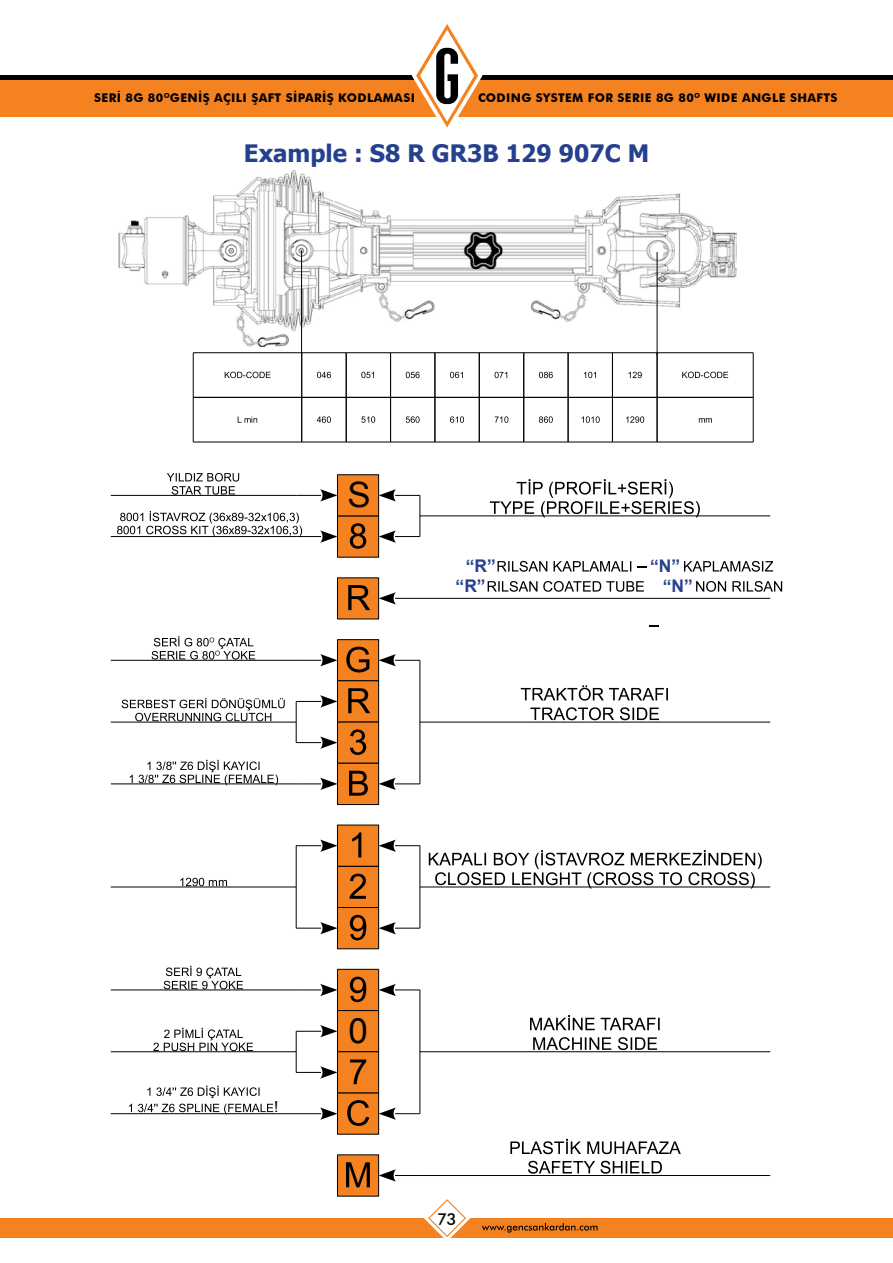
<style>
.page{position:relative;width:893px;height:1263px;background:#fff}
.page>*{position:absolute;margin:0;border:0;box-sizing:border-box;transform-origin:0 0}
.t1{font:34.95px "Arial";color:#000}
.t2{font:700 24px "Tahoma";color:#25408f}
.t3{font:700 17.4px/20.7px "Arial";color:#25408f;text-align:center}
.t4{font:500 16.5px "Futura BT";color:#000}
.t5{font:15.3px "Arial";color:#000}
.t6{font:700 12px "Futura BT";letter-spacing:.03em;color:#000}
</style>
<div class="page">
<div style="left:0;top:1218px;width:893px;height:19px;background:#f58220"></div>
<svg style="left:482px;top:1223px;width:116px;height:9px"></svg>
<div style="left:0;top:81px;width:893px;height:36px;background:#f58220"></div>
<div style="left:0;top:75px;width:893px;height:5px;background:#000"></div>
<svg style="left:406px;top:24px;width:81px;height:104px"></svg>
<img style="left:118px;top:170px;width:619px;height:177px">
<svg style="left:225px;top:372px;width:46px;height:6px"></svg>
<svg style="left:317px;top:372px;width:14px;height:6px"></svg>
<svg style="left:361px;top:372px;width:13px;height:6px"></svg>
<svg style="left:406px;top:372px;width:14px;height:6px"></svg>
<svg style="left:450px;top:372px;width:13px;height:6px"></svg>
<svg style="left:495px;top:372px;width:12px;height:6px"></svg>
<svg style="left:539px;top:372px;width:14px;height:6px"></svg>
<svg style="left:584px;top:372px;width:12px;height:6px"></svg>
<svg style="left:628px;top:372px;width:14px;height:6px"></svg>
<svg style="left:682px;top:372px;width:46px;height:6px"></svg>
<svg style="left:238px;top:416px;width:19px;height:7px"></svg>
<svg style="left:317px;top:416px;width:14px;height:7px"></svg>
<svg style="left:361px;top:416px;width:14px;height:7px"></svg>
<svg style="left:406px;top:416px;width:14px;height:7px"></svg>
<svg style="left:450px;top:416px;width:14px;height:7px"></svg>
<svg style="left:495px;top:416px;width:13px;height:7px"></svg>
<svg style="left:539px;top:416px;width:14px;height:7px"></svg>
<svg style="left:582px;top:416px;width:18px;height:7px"></svg>
<svg style="left:626px;top:416px;width:18px;height:7px"></svg>
<svg style="left:699px;top:418px;width:13px;height:5px"></svg>
<hr style="left:193px;top:353px;width:1px;height:44px;background:#000">
<hr style="left:193px;top:352px;width:109px;height:1px;background:#000">
<hr style="left:301px;top:353px;width:1px;height:44px;background:#000">
<hr style="left:302px;top:352px;width:44px;height:1px;background:#000">
<hr style="left:346px;top:353px;width:1px;height:44px;background:#000">
<hr style="left:346px;top:352px;width:45px;height:1px;background:#000">
<hr style="left:390px;top:353px;width:1px;height:44px;background:#000">
<hr style="left:391px;top:352px;width:44px;height:1px;background:#000">
<hr style="left:435px;top:353px;width:1px;height:44px;background:#000">
<hr style="left:435px;top:352px;width:44px;height:1px;background:#000">
<hr style="left:479px;top:353px;width:1px;height:44px;background:#000">
<hr style="left:479px;top:352px;width:45px;height:1px;background:#000">
<hr style="left:523px;top:353px;width:1px;height:44px;background:#000">
<hr style="left:524px;top:352px;width:44px;height:1px;background:#000">
<hr style="left:568px;top:353px;width:1px;height:44px;background:#000">
<hr style="left:568px;top:352px;width:44px;height:1px;background:#000">
<hr style="left:612px;top:353px;width:1px;height:44px;background:#000">
<hr style="left:612px;top:352px;width:45px;height:1px;background:#000">
<hr style="left:657px;top:353px;width:1px;height:44px;background:#000">
<hr style="left:753px;top:353px;width:1px;height:44px;background:#000">
<hr style="left:657px;top:352px;width:96px;height:1px;background:#000">
<hr style="left:193px;top:397px;width:1px;height:45px;background:#000">
<hr style="left:193px;top:442px;width:109px;height:1px;background:#000">
<hr style="left:193px;top:397px;width:109px;height:1px;background:#000">
<hr style="left:301px;top:397px;width:1px;height:45px;background:#000">
<hr style="left:302px;top:442px;width:44px;height:1px;background:#000">
<hr style="left:302px;top:397px;width:44px;height:1px;background:#000">
<hr style="left:346px;top:397px;width:1px;height:45px;background:#000">
<hr style="left:346px;top:442px;width:45px;height:1px;background:#000">
<hr style="left:346px;top:397px;width:45px;height:1px;background:#000">
<hr style="left:390px;top:397px;width:1px;height:45px;background:#000">
<hr style="left:391px;top:442px;width:44px;height:1px;background:#000">
<hr style="left:391px;top:397px;width:44px;height:1px;background:#000">
<hr style="left:435px;top:397px;width:1px;height:45px;background:#000">
<hr style="left:435px;top:442px;width:44px;height:1px;background:#000">
<hr style="left:435px;top:397px;width:44px;height:1px;background:#000">
<hr style="left:479px;top:397px;width:1px;height:45px;background:#000">
<hr style="left:479px;top:442px;width:45px;height:1px;background:#000">
<hr style="left:479px;top:397px;width:45px;height:1px;background:#000">
<hr style="left:523px;top:397px;width:1px;height:45px;background:#000">
<hr style="left:524px;top:442px;width:44px;height:1px;background:#000">
<hr style="left:524px;top:397px;width:44px;height:1px;background:#000">
<hr style="left:568px;top:397px;width:1px;height:45px;background:#000">
<hr style="left:568px;top:442px;width:44px;height:1px;background:#000">
<hr style="left:568px;top:397px;width:44px;height:1px;background:#000">
<hr style="left:612px;top:397px;width:1px;height:45px;background:#000">
<hr style="left:612px;top:442px;width:45px;height:1px;background:#000">
<hr style="left:612px;top:397px;width:45px;height:1px;background:#000">
<hr style="left:657px;top:397px;width:1px;height:45px;background:#000">
<hr style="left:657px;top:442px;width:96px;height:1px;background:#000">
<hr style="left:753px;top:397px;width:1px;height:45px;background:#000">
<hr style="left:657px;top:397px;width:96px;height:1px;background:#000">
<svg style="left:337px;top:577px;width:83px;height:43px"></svg>
<hr style="left:420px;top:495px;width:1px;height:41px;background:#000">
<hr style="left:420px;top:516px;width:350px;height:1px;background:#000">
<svg style="left:490px;top:479px;width:210px;height:38px"></svg>
<hr style="left:420px;top:660px;width:1px;height:124px;background:#000">
<hr style="left:420px;top:722px;width:350px;height:1px;background:#000">
<svg style="left:521px;top:685px;width:147px;height:16px"></svg>
<svg style="left:530px;top:707px;width:129px;height:13px"></svg>
<hr style="left:420px;top:846px;width:1px;height:82px;background:#000">
<hr style="left:420px;top:887px;width:350px;height:1px;background:#000">
<svg style="left:429px;top:850px;width:333px;height:39px"></svg>
<hr style="left:420px;top:990px;width:1px;height:124px;background:#000">
<hr style="left:420px;top:1051px;width:350px;height:1px;background:#000">
<svg style="left:530px;top:1015px;width:130px;height:15px"></svg>
<svg style="left:533px;top:1037px;width:124px;height:13px"></svg>
<hr style="left:420px;top:1175px;width:350px;height:1px;background:#000">
<svg style="left:510px;top:1139px;width:171px;height:15px"></svg>
<svg style="left:528px;top:1161px;width:134px;height:13px"></svg>
<svg style="left:337px;top:1154px;width:138px;height:84px"></svg>
<hr style="left:111px;top:495px;width:185px;height:1px;background:#000">
<hr style="left:111px;top:536px;width:185px;height:1px;background:#000">
<hr style="left:111px;top:660px;width:185px;height:1px;background:#000">
<svg style="left:152px;top:636px;width:103px;height:23px"></svg>
<hr style="left:111px;top:722px;width:185px;height:1px;background:#000">
<svg style="left:122px;top:698px;width:163px;height:23px"></svg>
<hr style="left:111px;top:784px;width:185px;height:1px;background:#000">
<svg style="left:130px;top:760px;width:148px;height:25px"></svg>
<svg style="left:296px;top:824px;width:124px;height:125px"></svg>
<hr style="left:296px;top:846px;width:1px;height:82px;background:#000">
<hr style="left:111px;top:887px;width:185px;height:1px;background:#000">
<svg style="left:180px;top:878px;width:47px;height:8px"></svg>
<hr style="left:111px;top:1051px;width:185px;height:1px;background:#000">
<svg style="left:153px;top:1028px;width:100px;height:23px"></svg>
<hr style="left:111px;top:1113px;width:185px;height:1px;background:#000">
<svg style="left:129px;top:1086px;width:144px;height:28px"></svg>
<svg style="left:296px;top:639px;width:124px;height:166px"></svg>
<hr style="left:301px;top:250px;width:1px;height:104px;background:#000">
<hr style="left:657px;top:252px;width:1px;height:103px;background:#000">
<hr style="left:420px;top:598px;width:350px;height:1px;background:#000">
<svg style="left:296px;top:968px;width:124px;height:167px"></svg>
<hr style="left:111px;top:990px;width:185px;height:1px;background:#000">
<svg style="left:164px;top:966px;width:79px;height:23px"></svg>
<svg style="left:497px;top:561px;width:134px;height:11px"></svg>
<svg style="left:637px;top:566px;width:10px;height:2px"></svg>
<svg style="left:684px;top:561px;width:89px;height:11px"></svg>
<svg style="left:488px;top:581px;width:156px;height:11px"></svg>
<svg style="left:696px;top:581px;width:86px;height:11px"></svg>
<svg style="left:117px;top:473px;width:303px;height:85px"></svg>
<p class="t6" style="left:94px;top:90px;width:322px">SERİ 8G 80<sup>O</sup>GENİŞ AÇILI ŞAFT SİPARİŞ KODLAMASI</p>
<p class="t6" style="left:478px;top:90px;width:361px">CODING SYSTEM FOR SERIE 8G 80<sup>O</sup> WIDE ANGLE SHAFTS</p>
<h2 class="t2" style="left:244px;top:137px;width:407px">Example : S8 R GR3B 129 907C M</h2>
<h1 class="t1" style="left:347px;top:472px;width:25px">S</h1>
<h3 class="t3" style="left:456px;top:556px;width:42px">“R” “R”</h3>
<h3 class="t3" style="left:650px;top:556px;width:32px">“N”</h3>
<h3 class="t3" style="left:663px;top:576px;width:32px">“N”</h3>
<p class="t5" style="left:274px;top:1097px;width:6px">!</p>
<h1 class="t1" style="left:348px;top:1008px;width:21px">0</h1>
<h3 class="t4" style="left:437px;top:1208px;width:21px">73</h3>
</div>
